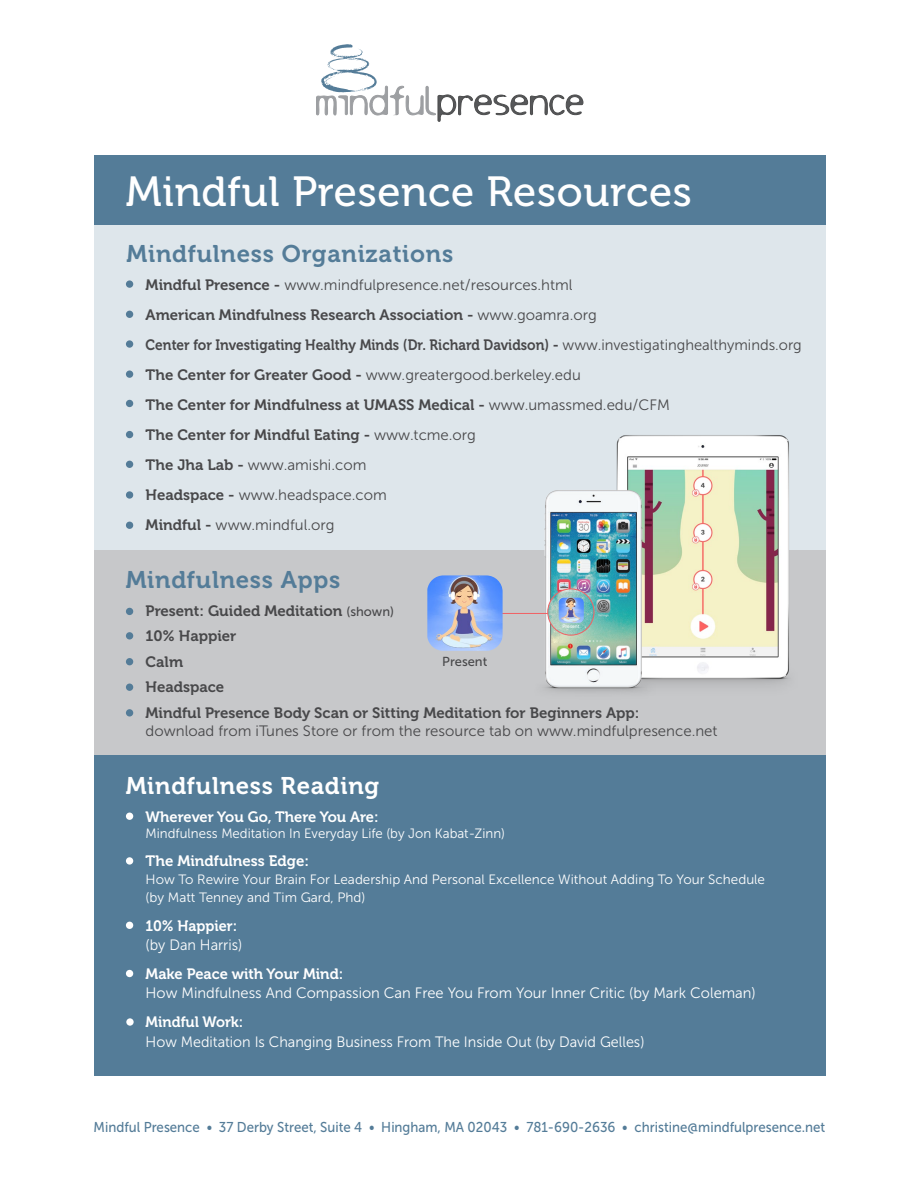
<style>
.page{position:relative;width:918px;height:1188px;background:#fff}
.page>*{position:absolute;margin:0;border:0;box-sizing:border-box;transform-origin:0 0}
.t1{font:42px "Museo 500";letter-spacing:.015em;color:#fff}
.t2{font:24px "Museo 700";letter-spacing:.03em;color:#547c98}
.t3{font:24px "Museo 700";letter-spacing:.03em;color:#fff}
.t4{font:15px/25.5px "Museo 700";color:#48484a}
.t5{font:15px/30px "Museo Sans 300";color:#48484a}
.t6{font:15px "Museo Sans 300";color:#fff;scale:.96 1}
.t7{font:15px "Museo Sans 300";color:#fff}
.t8{font:15px "Museo 700";color:#fff}
.t9{font:15px "Museo 700";color:#fff;scale:.96 1}
.t10{font:14.25px "Museo Sans 500";color:#547c98;scale:.93 1}
.t11{font:13.5px/18px "Museo Sans 300";color:#fff}
.t12{font:13.05px "Museo Sans 500";color:#48484a}
.t13{font:4.95px "Museo Sans 500";color:#fff}
.s1{font-family:"Museo 700"}
.s2{font-family:"Museo Sans 300"}
.s3{font-family:"Museo Sans 500";font-size:13.05px}
</style>
<div class="page">
<div style="left:94px;top:225px;width:731px;height:360px;background:#dee6eb"></div>
<div style="left:94px;top:550px;width:731px;height:206px;background:#c7c8ca"></div>
<div style="left:94px;top:755px;width:731px;height:321px;background:#547c98"></div>
<svg style="left:316px;top:44px;width:267px;height:78px"></svg>
<div style="left:126px;top:280px;width:7px;height:8px;background:#547c98;border-radius:50%"></div>
<div style="left:126px;top:340px;width:7px;height:8px;background:#547c98;border-radius:50%"></div>
<div style="left:126px;top:370px;width:7px;height:8px;background:#547c98;border-radius:50%"></div>
<div style="left:126px;top:400px;width:7px;height:7px;background:#547c98;border-radius:50%"></div>
<div style="left:126px;top:431px;width:7px;height:7px;background:#547c98;border-radius:50%"></div>
<div style="left:126px;top:461px;width:7px;height:7px;background:#547c98;border-radius:50%"></div>
<svg style="left:126px;top:491px;width:8px;height:8px"></svg>
<svg style="left:126px;top:521px;width:8px;height:8px"></svg>
<div style="left:126px;top:311px;width:7px;height:7px;background:#547c98;border-radius:50%"></div>
<div style="left:126px;top:608px;width:7px;height:7px;background:#547c98;border-radius:50%"></div>
<div style="left:126px;top:632px;width:7px;height:7px;background:#547c98;border-radius:50%"></div>
<div style="left:126px;top:658px;width:7px;height:7px;background:#547c98;border-radius:50%"></div>
<div style="left:126px;top:684px;width:7px;height:7px;background:#547c98;border-radius:50%"></div>
<div style="left:126px;top:709px;width:7px;height:8px;background:#547c98;border-radius:50%"></div>
<div style="left:94px;top:155px;width:731px;height:70px;background:#547c98"></div>
<div style="left:126px;top:813px;width:7px;height:7px;background:#fff;border-radius:50%"></div>
<div style="left:126px;top:970px;width:7px;height:7px;background:#fff;border-radius:50%"></div>
<div style="left:126px;top:1018px;width:8px;height:8px;background:#fff;border-radius:50%"></div>
<div style="left:126px;top:922px;width:7px;height:7px;background:#fff;border-radius:50%"></div>
<div style="left:126px;top:857px;width:7px;height:8px;background:#fff;border-radius:50%"></div>
<img style="left:616px;top:403px;width:210px;height:308px">
<img style="left:544px;top:471px;width:124px;height:235px">
<hr style="left:479px;top:613px;width:70px;height:1px;background:#f16265">
<img style="left:548px;top:589px;width:46px;height:46px;border-radius:23px">
<img style="left:559px;top:598px;width:25px;height:25px">
<div style="left:547px;top:588px;width:47px;height:48px;border:1px solid #f16265;border-radius:50%"></div>
<img style="left:427px;top:575px;width:76px;height:76px">
<h1 class="t1" style="left:126px;top:169px;width:568px">Mindful Presence Resources</h1>
<h2 class="t2" style="left:127px;top:240px;width:328px">Mindfulness Organizations</h2>
<p class="t5" style="left:146px;top:269px;width:428px"><span class="s1">Mindful Presence -</span> www.mindfulpresence.net/resources.html</p>
<p class="t4" style="left:146px;top:300px;width:658px;line-height:30px">American Mindfulness Research Association - <span class="s2">www.goamra.org<br></span>Center for Investigating Healthy Minds (Dr. Richard Davidson) - <span class="s2">www.investigatinghealthyminds.org</span></p>
<p class="t5" style="left:146px;top:359px;width:437px"><span class="s1">The Center for Greater Good -</span> www.greatergood.berkeley.edu</p>
<p class="t4" style="left:146px;top:390px;width:526px;line-height:30px">The Center for Mindfulness at UMASS Medical - <span class="s2">www.umassmed.edu/CFM<br></span>The Center for Mindful Eating - <span class="s2">www.tcme.org</span></p>
<p class="t5" style="left:146px;top:449px;width:243px"><span class="s1">The Jha Lab -</span> www.amishi.com<br><span class="s1">Headspace -</span> www.headspace.com<br><span class="s1">Mindful -</span> www.mindful.org</p>
<h2 class="t2" style="left:126px;top:566px;width:216px">Mindfulness Apps</h2>
<p class="t4" style="left:146px;top:598px;width:495px">Present: Guided Meditation <span class="s3">(shown)<br></span>10% Happier<br>Calm<br>Headspace<br>Mindful Presence Body Scan or Sitting Meditation for Beginners App:</p>
<p class="t5" style="left:146px;top:716px;width:574px">download from iTunes Store or from the resource tab on www.mindfulpresence.net</p>
<p class="t13" style="left:563px;top:624px;width:19px">Present</p>
<p class="t12" style="left:442px;top:654px;width:47px">Present</p>
<h2 class="t3" style="left:126px;top:772px;width:255px">Mindfulness Reading</h2>
<p class="t8" style="left:146px;top:808px;width:234px">Wherever You Go, There You Are:</p>
<p class="t11" style="left:146px;top:825px;width:361px">Mindfulness Meditation In Everyday Life (by Jon Kabat-Zinn)</p>
<p class="t8" style="left:146px;top:853px;width:165px">The Mindfulness Edge:</p>
<p class="t11" style="left:146px;top:871px;width:621px">How To Rewire Your Brain For Leadership And Personal Excellence Without Adding To Your Schedule (by Matt Tenney and Tim Gard, Phd)</p>
<p class="t9" style="left:146px;top:917px;width:97px">10% Happier:</p>
<p class="t6" style="left:146px;top:937px;width:102px">(by Dan Harris)</p>
<p class="t8" style="left:146px;top:965px;width:199px">Make Peace with Your Mind:</p>
<p class="t7" style="left:146px;top:985px;width:612px">How Mindfulness And Compassion Can Free You From Your Inner Critic (by Mark Coleman)</p>
<p class="t9" style="left:146px;top:1014px;width:103px">Mindful Work:</p>
<p class="t6" style="left:146px;top:1034px;width:521px">How Meditation Is Changing Business From The Inside Out (by David Gelles)</p>
<p class="t10" style="left:94px;top:1119px;width:788px">Mindful Presence • 37 Derby Street, Suite 4 • Hingham, MA 02043 • 781-690-2636 • christine@mindfulpresence.net</p>
</div>
